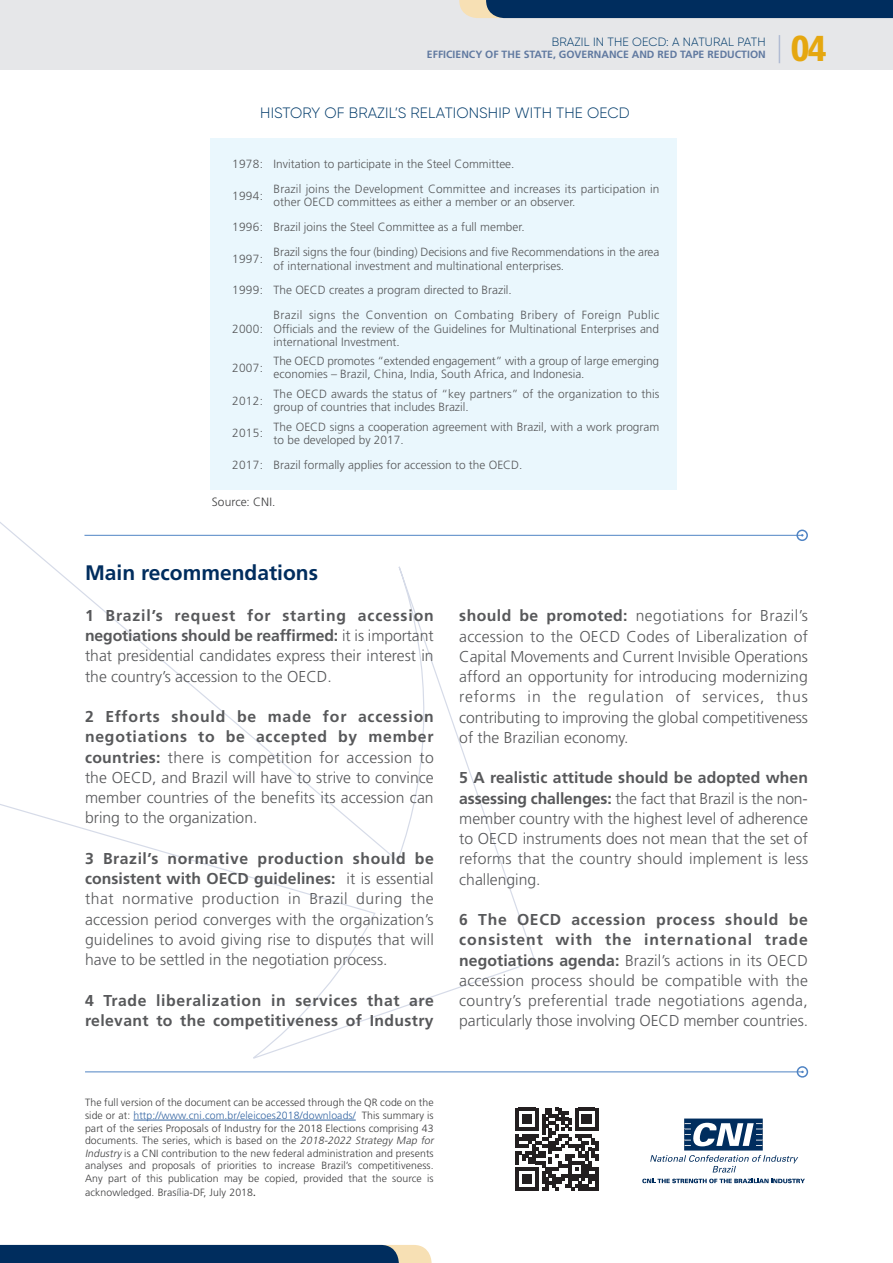
<style>
.page{position:relative;width:893px;height:1263px;background:#fff}
.page>*{position:absolute;margin:0;border:0;box-sizing:border-box;transform-origin:0 0}
.t1{font:900 condensed 36px "Frutiger LT Pro";color:#e5a710}
.t2{font:700 21px "Frutiger";color:#002d5e}
.t3{font:300 15.75px/20.2px "Frutiger";color:#57585a;text-align:justify}
.t4{font:700 15.75px/20.2px "Frutiger";letter-spacing:.025em;color:#57585a}
.t5{font:300 15px "Gilroy";letter-spacing:.01em;color:#033c6b}
.t6{font:300 12px "Gilroy";letter-spacing:.01em;color:#033c6b}
.t7{font:300 12px "Frutiger";letter-spacing:.005em;color:#3e3e3f}
.t8{font:300 11.85px/13.2px "Frutiger";color:#57585a}
.t9{font:300 10.5px/12.6px "Frutiger";letter-spacing:.01em;color:#3e3e3f}
.t10{font:700 10.5px "Frutiger";color:#6079a0}
.s1{font-weight:700}
.s2{color:#3667a4}
.s3{font-style:italic}
.s4{font-family:"Myriad Pro";font-weight:400;font-size:12px}
</style>
<div class="page">
<svg style="left:0;top:522px;width:536px;height:537px"></svg>
<div style="left:0;top:0;width:893px;height:70px;background:#e6e7e9"></div>
<svg style="left:459px;top:0;width:434px;height:18px;background:#113964"></svg>
<svg style="left:0;top:1245px;width:432px;height:18px;background:#153c65"></svg>
<hr style="left:85px;top:1071px;width:717px;height:1px;background:#5084c4">
<div style="left:797px;top:1066px;width:11px;height:11px;border:2px solid #5084c4;border-radius:50%"></div>
<hr style="left:84px;top:535px;width:718px;height:1px;background:#5084c4">
<div style="left:796px;top:530px;width:12px;height:11px;border:2px solid #5084c4;border-radius:50%"></div>
<svg style="left:779px;top:35px;width:1px;height:28px"></svg>
<svg style="left:515px;top:1108px;width:83px;height:83px"></svg>
<hr style="left:133px;top:1120px;width:223px;height:1px;background:#3667a4">
<svg style="left:650px;top:1118px;width:148px;height:54px"></svg>
<svg style="left:642px;top:1179px;width:163px;height:4px"></svg>
<div style="left:210px;top:138px;width:466px;height:352px;background:#eaf7fd"></div>
<p class="t6" style="left:552px;top:34px;width:215px">BRAZIL IN THE OECD: A NATURAL PATH</p>
<p class="t10" style="left:427px;top:48px;width:340px">EFFICIENCY OF THE STATE, GOVERNANCE AND RED TAPE REDUCTION</p>
<p class="t5" style="left:260px;top:104px;width:371px">HISTORY OF BRAZIL’S RELATIONSHIP WITH THE OECD</p>
<p class="t8" style="left:232px;top:158px;width:32px">1978:</p>
<p class="t8" style="left:274px;top:158px;width:242px">Invitation to participate in the Steel Committee.</p>
<p class="t8" style="left:232px;top:189px;width:32px">1994:</p>
<p class="t8" style="left:274px;top:183px;width:387px">Brazil joins the Development Committee and increases its participation in other OECD committees as either a member or an observer.</p>
<p class="t8" style="left:232px;top:221px;width:32px">1996:</p>
<p class="t8" style="left:274px;top:221px;width:253px">Brazil joins the Steel Committee as a full member.</p>
<p class="t8" style="left:232px;top:252px;width:32px">1997:</p>
<p class="t8" style="left:274px;top:246px;width:387px">Brazil signs the four (binding) Decisions and five Recommendations in the area of international investment and multinational enterprises.</p>
<p class="t8" style="left:232px;top:284px;width:32px">1999:</p>
<p class="t8" style="left:274px;top:284px;width:240px">The OECD creates a program directed to Brazil.</p>
<p class="t8" style="left:232px;top:322px;width:32px">2000:</p>
<p class="t8" style="left:274px;top:309px;width:387px;text-align:justify">Brazil signs the Convention on Combating Bribery of Foreign Public Officials and the review of the Guidelines for Multinational Enterprises and international Investment.</p>
<p class="t8" style="left:232px;top:361px;width:32px">2007:</p>
<p class="t8" style="left:274px;top:355px;width:387px">The OECD promotes “extended engagement” with a group of large emerging economies – Brazil, China, India, South Africa, and Indonesia.</p>
<p class="t8" style="left:232px;top:394px;width:32px">2012:</p>
<p class="t8" style="left:274px;top:387px;width:387px">The OECD awards the status of “key partners” of the organization to this group of countries that includes Brazil.</p>
<p class="t8" style="left:232px;top:427px;width:32px">2015:</p>
<p class="t8" style="left:274px;top:420px;width:387px">The OECD signs a cooperation agreement with Brazil, with a work program to be developed by 2017.</p>
<p class="t8" style="left:232px;top:458px;width:32px">2017:</p>
<p class="t8" style="left:274px;top:458px;width:250px">Brazil formally applies for accession to the OECD.</p>
<p class="t7" style="left:212px;top:495px;width:65px">Source: CNI.</p>
<p class="t1" style="left:791px;top:27px;width:37px">04</p>
<p class="t2" style="left:85px;top:561px;width:234px">Main recommendations</p>
<p class="t3" style="left:85px;top:605px;width:350px"><span class="s1">1 Brazil’s request for starting accession negotiations should be reaffirmed:</span> it is important that presidential candidates express their interest in the country’s accession to the OECD.</p>
<p class="t3" style="left:85px;top:707px;width:350px"><span class="s1">2 Efforts should be made for accession negotiations to be accepted by member countries:</span> there is competition for accession to the OECD, and Brazil will have to strive to convince member countries of the benefits its accession can bring to the organization.</p>
<p class="t3" style="left:85px;top:848px;width:350px"><span class="s1">3 Brazil’s normative production should be consistent with OECD guidelines:</span> it is essential that normative production in Brazil during the accession period converges with the organization’s guidelines to avoid giving rise to disputes that will have to be settled in the negotiation process.</p>
<p class="t4" style="left:85px;top:990px;width:350px">4 Trade liberalization in services that are relevant to the competitiveness of Industry</p>
<p class="t3" style="left:459px;top:606px;width:350px"><span class="s1">should be promoted:</span> negotiations for Brazil’s accession to the OECD Codes of Liberalization of Capital Movements and Current Invisible Operations afford an opportunity for introducing modernizing reforms in the regulation of services, thus contributing to improving the global competitiveness of the Brazilian economy.</p>
<p class="t3" style="left:459px;top:768px;width:350px"><span class="s1">5 A realistic attitude should be adopted when assessing challenges:</span> the fact that Brazil is the non&shy;member country with the highest level of adherence to OECD instruments does not mean that the set of reforms that the country should implement is less challenging.</p>
<p class="t3" style="left:459px;top:910px;width:350px"><span class="s1">6 The OECD accession process should be consistent with the international trade negotiations agenda:</span> Brazil’s actions in its OECD accession process should be compatible with the country’s preferential trade negotiations agenda, particularly those involving OECD member countries.</p>
<p class="t9" style="left:85px;top:1096px;width:352px">The full version of the document can be accessed through the QR code on the side or at: <span class="s2">http://www.cni.com.br/eleicoes2018/downloads/</span> This summary is part of the series Proposals of Industry for the 2018 Elections comprising 43 documents. The series, which is based on the <span class="s3">2018-2022 Strategy Map for Industry</span> is a CNI contribution to the new federal administration and presents analyses and proposals of priorities to increase Brazil’s competitiveness.<br>Any part of this publication may be copied, provided that the source is</p>
<p class="t9" style="left:85px;top:1186px;width:172px">acknowledged. Brasília-DF, July 2018<span class="s4">.</span></p>
</div>
